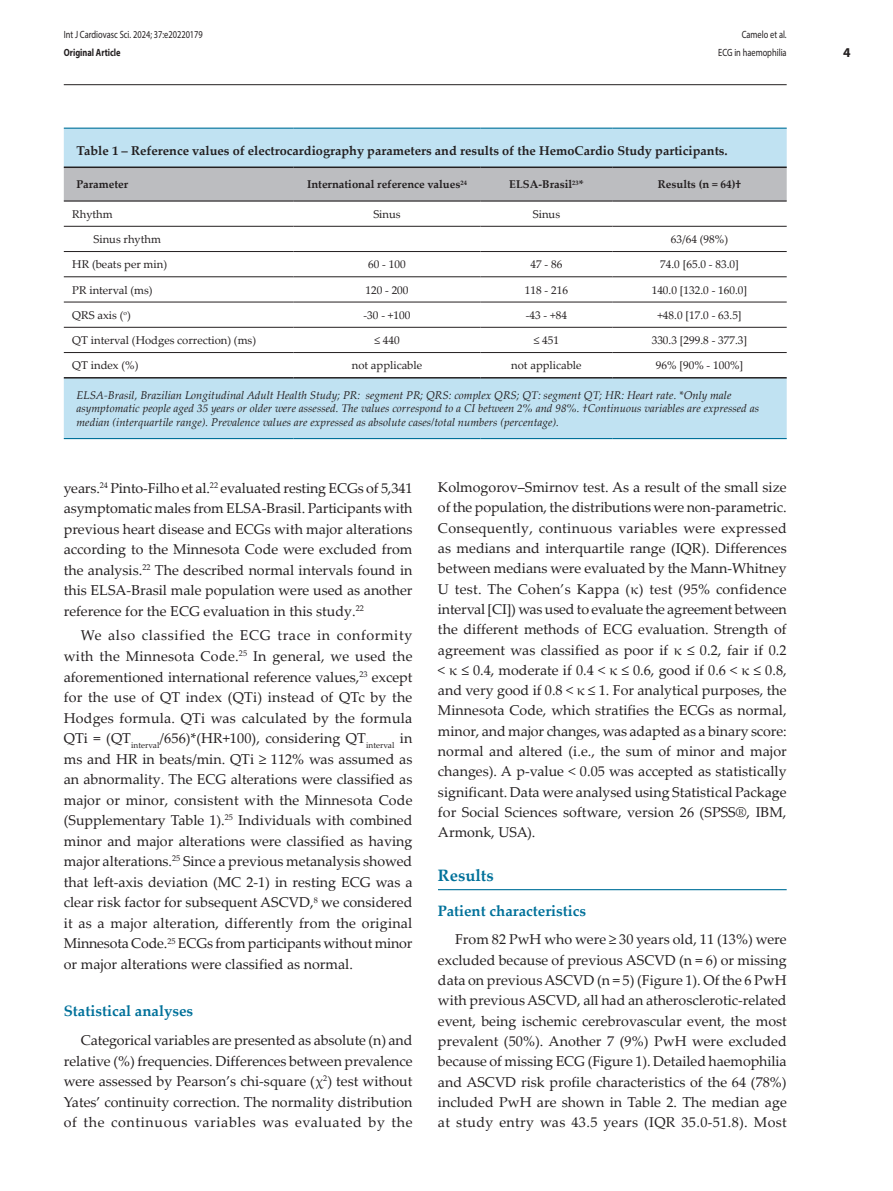
<style>
.page{position:relative;width:893px;height:1191px;background:#fff}
.page>*{position:absolute;margin:0;border:0;box-sizing:border-box;transform-origin:0 0}
._1_-_Titulo-materia{font:700 16.5px "Palatino Linotype";color:#00719a}
._2_-_Sub-titulo{font:700 15px "Palatino Linotype";color:#00719a}
._4_-_Texto-Basico{font:14.25px/20.5px "Palatino Linotype";color:#231f20;text-align:justify}
.t1{font:700 13.5px "Myriad Pro";color:#231f20}
._1_-_Titulo-Tabela{font:700 12.75px "Palatino Linotype";color:#231f20}
._4_-_Legenda{font:italic 11.25px/13.5px "Palatino Linotype";color:#231f20}
._3_-_Corpo-tabela{font:11.25px "Palatino Linotype";color:#231f20}
._2_-_Sub-titulo-2{font:700 11.25px "Palatino Linotype";color:#231f20}
.t2{font:10.5px "Myriad Pro";color:#231f20;scale:.8 1}
.t3{font:700 10.5px "Myriad Pro";color:#231f20;scale:.8 1}
</style>
<div class="page">
<hr style="left:438px;top:889px;width:349px;height:1px;background:#00719a">
<svg style="left:64px;top:129px;width:723px;height:309px"></svg>
<div style="left:64px;top:168px;width:723px;height:32px;background:#bcbdc0"></div>
<hr style="left:64px;top:226px;width:229px;height:1px;background:#231f20">
<hr style="left:293px;top:226px;width:188px;height:1px;background:#231f20">
<hr style="left:481px;top:226px;width:131px;height:1px;background:#231f20">
<hr style="left:612px;top:226px;width:175px;height:1px;background:#231f20">
<hr style="left:64px;top:251px;width:229px;height:1px;background:#231f20">
<hr style="left:293px;top:251px;width:188px;height:1px;background:#231f20">
<hr style="left:481px;top:251px;width:131px;height:1px;background:#231f20">
<hr style="left:612px;top:251px;width:175px;height:1px;background:#231f20">
<hr style="left:64px;top:276px;width:229px;height:1px;background:#231f20">
<hr style="left:293px;top:276px;width:188px;height:1px;background:#231f20">
<hr style="left:481px;top:276px;width:131px;height:1px;background:#231f20">
<hr style="left:612px;top:276px;width:175px;height:1px;background:#231f20">
<hr style="left:64px;top:302px;width:229px;height:1px;background:#231f20">
<hr style="left:293px;top:302px;width:188px;height:1px;background:#231f20">
<hr style="left:481px;top:302px;width:131px;height:1px;background:#231f20">
<hr style="left:612px;top:302px;width:175px;height:1px;background:#231f20">
<hr style="left:64px;top:327px;width:229px;height:1px;background:#231f20">
<hr style="left:293px;top:327px;width:188px;height:1px;background:#231f20">
<hr style="left:481px;top:327px;width:131px;height:1px;background:#231f20">
<hr style="left:612px;top:327px;width:175px;height:1px;background:#231f20">
<hr style="left:64px;top:352px;width:229px;height:1px;background:#231f20">
<hr style="left:293px;top:352px;width:188px;height:1px;background:#231f20">
<hr style="left:481px;top:352px;width:131px;height:1px;background:#231f20">
<hr style="left:612px;top:352px;width:175px;height:1px;background:#231f20">
<hr style="left:64px;top:377px;width:229px;height:1px;background:#231f20">
<hr style="left:293px;top:377px;width:188px;height:1px;background:#231f20">
<hr style="left:481px;top:377px;width:131px;height:1px;background:#231f20">
<hr style="left:612px;top:377px;width:175px;height:1px;background:#231f20">
<hr style="left:64px;top:438px;width:229px;height:1px;background:#00719a">
<hr style="left:293px;top:438px;width:188px;height:1px;background:#00719a">
<hr style="left:481px;top:438px;width:131px;height:1px;background:#00719a">
<hr style="left:612px;top:438px;width:175px;height:1px;background:#00719a">
<hr style="left:64px;top:200px;width:229px;height:2px;background:#231f20">
<hr style="left:293px;top:200px;width:188px;height:2px;background:#231f20">
<hr style="left:481px;top:200px;width:131px;height:2px;background:#231f20">
<hr style="left:612px;top:200px;width:175px;height:2px;background:#231f20">
<hr style="left:64px;top:128px;width:229px;height:1px;background:#00719a">
<hr style="left:293px;top:128px;width:188px;height:1px;background:#00719a">
<hr style="left:481px;top:128px;width:131px;height:1px;background:#00719a">
<hr style="left:612px;top:128px;width:175px;height:1px;background:#00719a">
<hr style="left:64px;top:166px;width:229px;height:2px;background:#231f20">
<hr style="left:293px;top:166px;width:188px;height:2px;background:#231f20">
<hr style="left:481px;top:166px;width:131px;height:2px;background:#231f20">
<hr style="left:612px;top:166px;width:175px;height:2px;background:#231f20">
<hr style="left:64px;top:84px;width:723px;height:1px;background:#231f20">
<p class="t2" style="left:64px;top:28px;width:175px">Int J Cardiovasc Sci. 2024; 37:e20220179</p>
<p class="t2" style="left:742px;top:28px;width:58px">Camelo et al.</p>
<p class="t3" style="left:64px;top:45px;width:73px">Original Article</p>
<p class="t2" style="left:718px;top:46px;width:87px">ECG in haemophilia</p>
<p class="_1_-_Titulo-Tabela" style="left:77px;top:141px;width:653px">Table 1 – Reference values of electrocardiography parameters and results of the HemoCardio Study participants.</p>
<p class="_2_-_Sub-titulo-2" style="left:77px;top:176px;width:53px">Parameter</p>
<p class="_2_-_Sub-titulo-2" style="left:307px;top:176px;width:161px">International reference values<sup>24</sup></p>
<p class="_2_-_Sub-titulo-2" style="left:509px;top:176px;width:76px">ELSA-Brasil<sup>23</sup>*</p>
<p class="_2_-_Sub-titulo-2" style="left:658px;top:176px;width:85px">Results (n = 64)†</p>
<p class="_3_-_Corpo-tabela" style="left:72px;top:206px;width:42px">Rhythm</p>
<p class="_3_-_Corpo-tabela" style="left:373px;top:206px;width:29px">Sinus</p>
<p class="_3_-_Corpo-tabela" style="left:533px;top:206px;width:29px">Sinus</p>
<p class="_3_-_Corpo-tabela" style="left:94px;top:231px;width:69px">Sinus rhythm</p>
<p class="_3_-_Corpo-tabela" style="left:671px;top:231px;width:59px">63/64 (98%)</p>
<p class="_3_-_Corpo-tabela" style="left:72px;top:256px;width:96px">HR (beats per min)</p>
<p class="_3_-_Corpo-tabela" style="left:368px;top:256px;width:39px">60 - 100</p>
<p class="_3_-_Corpo-tabela" style="left:530px;top:256px;width:33px">47 - 86</p>
<p class="_3_-_Corpo-tabela" style="left:660px;top:256px;width:80px">74.0 [65.0 - 83.0]</p>
<p class="_3_-_Corpo-tabela" style="left:72px;top:282px;width:82px">PR interval (ms)</p>
<p class="_3_-_Corpo-tabela" style="left:365px;top:282px;width:45px">120 - 200</p>
<p class="_3_-_Corpo-tabela" style="left:525px;top:282px;width:45px">118 - 216</p>
<p class="_3_-_Corpo-tabela" style="left:652px;top:282px;width:97px">140.0 [132.0 - 160.0]</p>
<p class="_3_-_Corpo-tabela" style="left:72px;top:307px;width:60px">QRS axis (<sup>o</sup>)</p>
<p class="_3_-_Corpo-tabela" style="left:364px;top:307px;width:48px">-30 - +100</p>
<p class="_3_-_Corpo-tabela" style="left:526px;top:307px;width:43px">-43 - +84</p>
<p class="_3_-_Corpo-tabela" style="left:657px;top:307px;width:86px">+48.0 [17.0 - 63.5]</p>
<p class="_3_-_Corpo-tabela" style="left:72px;top:332px;width:185px">QT interval (Hodges correction) (ms)</p>
<p class="_3_-_Corpo-tabela" style="left:374px;top:332px;width:27px">≤ 440</p>
<p class="_3_-_Corpo-tabela" style="left:534px;top:332px;width:27px">≤ 451</p>
<p class="_3_-_Corpo-tabela" style="left:652px;top:332px;width:97px">330.3 [299.8 - 377.3]</p>
<p class="_3_-_Corpo-tabela" style="left:72px;top:357px;width:68px">QT index (%)</p>
<p class="_3_-_Corpo-tabela" style="left:352px;top:357px;width:72px">not applicable</p>
<p class="_3_-_Corpo-tabela" style="left:511px;top:357px;width:72px">not applicable</p>
<p class="_3_-_Corpo-tabela" style="left:656px;top:357px;width:89px">96% [90% - 100%]</p>
<p class="_4_-_Legenda" style="left:77px;top:388px;width:684px">ELSA-Brasil, Brazilian Longitudinal Adult Health Study; PR: segment PR; QRS: complex QRS; QT: segment QT; HR: Heart rate. *Only male asymptomatic people aged 35 years or older were assessed. The values correspond to a CI between 2% and 98%. †Continuous variables are expressed as median (interquartile range). Prevalence values are expressed as absolute cases/total numbers (percentage).</p>
<p class="_4_-_Texto-Basico" style="left:64px;top:477px;width:350px">years.<sup>24</sup> Pinto-Filho et al.<sup>22</sup> evaluated resting ECGs of 5,341 asymptomatic males from ELSA-Brasil. Participants with previous heart disease and ECGs with major alterations according to the Minnesota Code were excluded from the analysis.<sup>22</sup> The described normal intervals found in this ELSA-Brasil male population were used as another reference for the ECG evaluation in this study.<sup>22</sup></p>
<p class="_4_-_Texto-Basico" style="left:64px;top:625px;width:350px;text-indent:17px">We also classified the ECG trace in conformity with the Minnesota Code.<sup>25</sup> In general, we used the aforementioned international reference values,<sup>23</sup> except for the use of QT index (QTi) instead of QTc by the Hodges formula. QTi was calculated by the formula QTi = (QT<sub>interval</sub>/656)*(HR+100), considering QT<sub>interval</sub> in ms and HR in beats/min. QTi ≥ 112% was assumed as an abnormality. The ECG alterations were classified as major or minor, consistent with the Minnesota Code (Supplementary Table 1).<sup>25</sup> Individuals with combined minor and major alterations were classified as having major alterations.<sup>25</sup> Since a previous metanalysis showed that left-axis deviation (MC 2-1) in resting ECG was a clear risk factor for subsequent ASCVD,<sup>8</sup> we considered it as a major alteration, differently from the original Minnesota Code.<sup>25</sup> ECGs from participants without minor or major alterations were classified as normal.</p>
<p class="_2_-_Sub-titulo" style="left:64px;top:1000px;width:131px">Statistical analyses</p>
<p class="_4_-_Texto-Basico" style="left:64px;top:1029px;width:350px;text-indent:17px">Categorical variables are presented as absolute (n) and relative (%) frequencies. Differences between prevalence were assessed by Pearson’s chi-square (χ<sup>2</sup>) test without Yates’ continuity correction. The normality distribution of the continuous variables was evaluated by the</p>
<p class="_4_-_Texto-Basico" style="left:438px;top:476px;width:350px">Kolmogorov–Smirnov test. As a result of the small size of the population, the distributions were non-parametric.<br>Consequently, continuous variables were expressed as medians and interquartile range (IQR). Differences between medians were evaluated by the Mann-Whitney U test. The Cohen’s Kappa (κ) test (95% confidence interval [CI]) was used to evaluate the agreement between the different methods of ECG evaluation. Strength of agreement was classified as poor if κ ≤ 0.2, fair if 0.2 &lt; κ ≤ 0.4, moderate if 0.4 &lt; κ ≤ 0.6, good if 0.6 &lt; κ ≤ 0.8, and very good if 0.8 &lt; κ ≤ 1. For analytical purposes, the Minnesota Code, which stratifies the ECGs as normal, minor, and major changes, was adapted as a binary score: normal and altered (i.e., the sum of minor and major changes). A p-value &lt; 0.05 was accepted as statistically significant. Data were analysed using Statistical Package for Social Sciences software, version 26 (SPSS®, IBM, Armonk, USA).</p>
<p class="_1_-_Titulo-materia" style="left:438px;top:863px;width:57px">Results</p>
<p class="_2_-_Sub-titulo" style="left:438px;top:900px;width:150px">Patient characteristics</p>
<p class="_4_-_Texto-Basico" style="left:438px;top:929px;width:350px;text-indent:17px">From 82 PwH who were ≥ 30 years old, 11 (13%) were excluded because of previous ASCVD (n = 6) or missing data on previous ASCVD (n = 5) (Figure 1). Of the 6 PwH with previous ASCVD, all had an atherosclerotic-related event, being ischemic cerebrovascular event, the most prevalent (50%). Another 7 (9%) PwH were excluded because of missing ECG (Figure 1). Detailed haemophilia and ASCVD risk profile characteristics of the 64 (78%) included PwH are shown in Table 2. The median age at study entry was 43.5 years (IQR 35.0-51.8). Most</p>
<p class="t1" style="left:843px;top:44px;width:9px">4</p>
</div>
